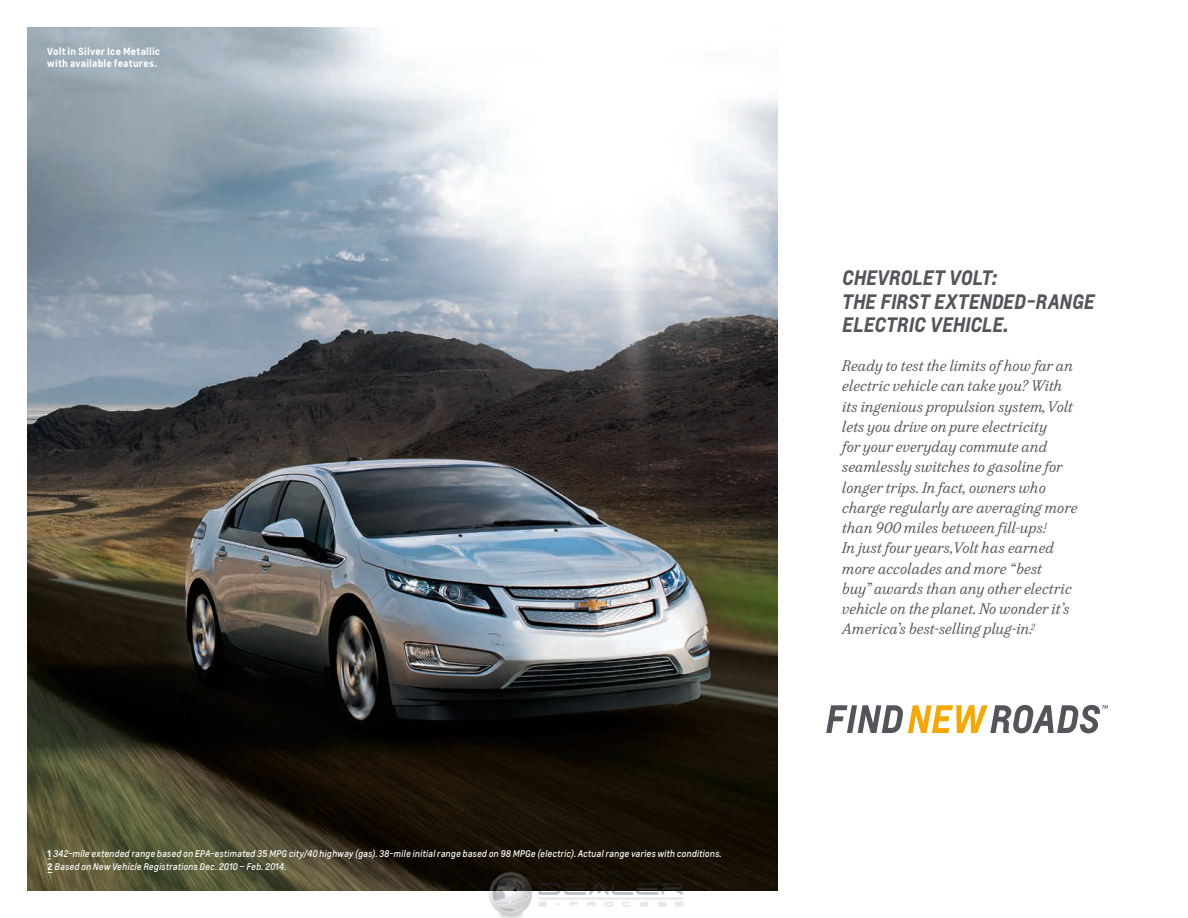
<style>
.page{position:relative;width:1188px;height:918px;background:#fff}
.page>*{position:absolute;margin:0;border:0;box-sizing:border-box;transform-origin:0 0}
.t1{font:italic 700 19.5px/23.2px "Louis";letter-spacing:-.01em;color:#54555a}
.t2{font:italic 14.25px/20.2px "Durant";letter-spacing:.01em;color:#54555a}
.t3{font:700 9.75px/12px "Louis";letter-spacing:.015em;color:#fff}
.t4{font:italic 9px/13.5px "Louis";letter-spacing:.015em;color:#fff}
.s1{font-weight:700;font-style:normal}
</style>
<div class="page">
<svg style="left:826px;top:705px;width:282px;height:28px"></svg>
<img style="left:27px;top:27px;width:750px;height:864px">
<img style="left:475px;top:820px;width:238px;height:98px">
<p class="t3" style="left:47px;top:45px;width:114px">Volt in Silver Ice Metallic with available features.</p>
<p class="t4" style="left:48px;top:847px;width:676px"><span class="s1">1</span> 342-mile extended range based on EPA-estimated 35 MPG city/40 highway (gas). 38-mile initial range based on 98 MPGe (electric). Actual range varies with conditions.<br><span class="s1">2</span> Based on New Vehicle Registrations Dec. 2010 – Feb. 2014.</p>
<h1 class="t1" style="left:842px;top:266px;width:254px">CHEVROLET VOLT:<br>THE FIRST EXTENDED-RANGE<br>ELECTRIC VEHICLE.</h1>
<p class="t2" style="left:842px;top:356px;width:237px">Ready to test the limits of how far an electric vehicle can take you? With its ingenious propulsion system, Volt lets you drive on pure electricity<br>for your everyday commute and seamlessly switches to gasoline for longer trips. In fact, owners who charge regularly are averaging more than 900 miles between fill-ups.<sup>1<br></sup>In just four years, Volt has earned more accolades and more “best<br>buy” awards than any other electric vehicle on the planet. No wonder it’s America’s best-selling plug-in.<sup>2</sup></p>
</div>
